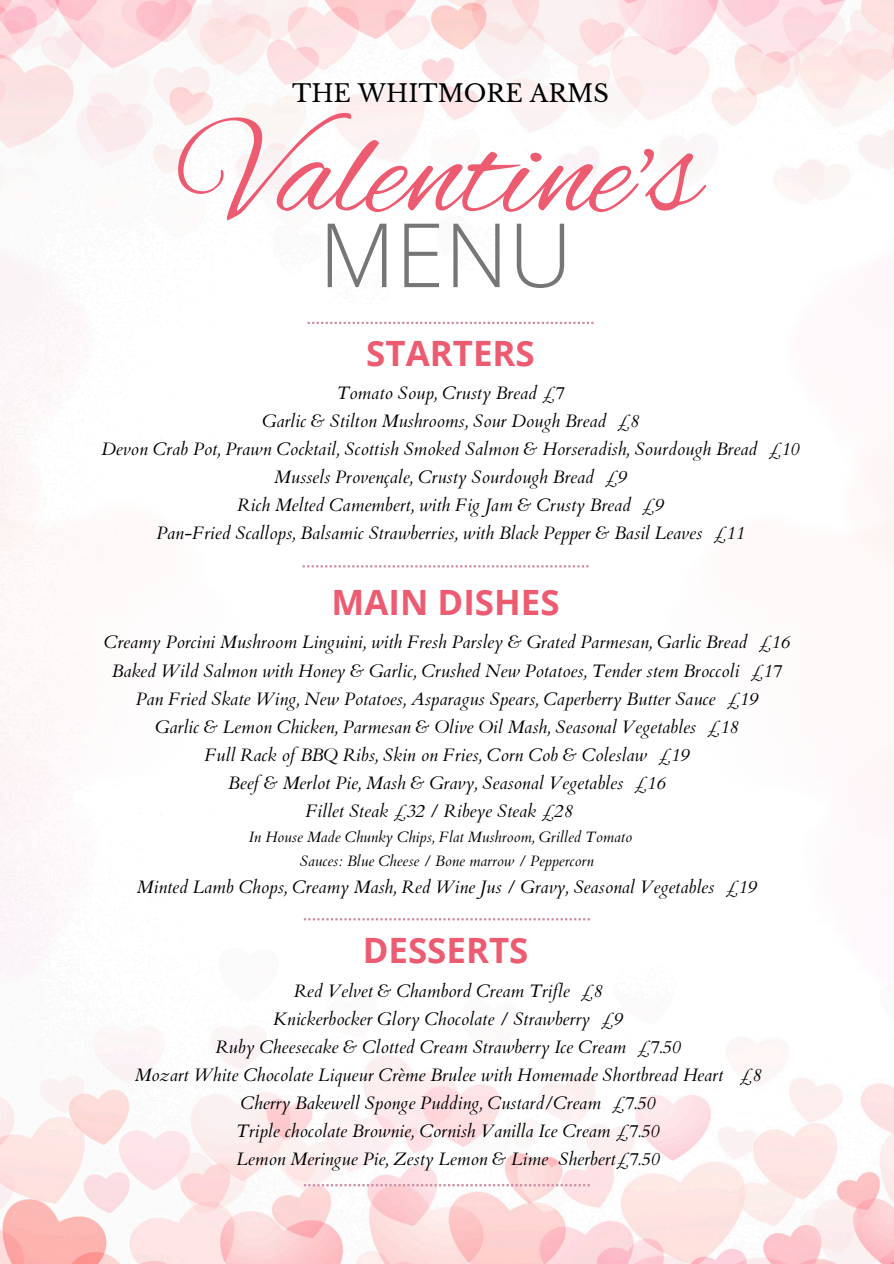
<style>
.page{position:relative;width:894px;height:1264px;background:#fff}
.page>*{position:absolute;margin:0;border:0;box-sizing:border-box;transform-origin:0 0}
.t1{font:140.85px "Alex Brush";color:#ed5b71}
.t2{font:300 88.8px "Open Sans";color:#767676}
.t3{font:700 34.8px "Open Sans";color:#ed5b71}
.t4{font:24px "Libre Baskerville";color:#000}
.t5{font:italic 18px "Cardo";color:#000}
.t6{font:italic 15px "Cardo";color:#000}
</style>
<div class="page">
<img style="left:0;top:0;width:893px;height:1263px">
<img style="left:569px;top:128px;width:324px;height:1007px">
<img style="left:0;top:119px;width:334px;height:1025px">
<svg style="left:302px;top:565px;width:286px;height:2px"></svg>
<svg style="left:307px;top:322px;width:286px;height:2px"></svg>
<svg style="left:304px;top:918px;width:285px;height:2px"></svg>
<svg style="left:304px;top:1184px;width:285px;height:2px"></svg>
<p class="t4" style="left:292px;top:78px;width:318px">THE WHITMORE ARMS</p>
<h1 class="t1" style="left:181px;top:94px;width:519px">Valentine's</h1>
<h4 class="t2" style="left:318px;top:192px;width:255px">MENU</h4>
<p class="t3" style="left:366px;top:328px;width:170px">STARTERS</p>
<p class="t5" style="left:336px;top:381px;width:229px">Tomato Soup, Crusty Bread £7</p>
<h2 class="t5" style="left:262px;top:409px;width:378px">Garlic &amp; Stilton Mushrooms, Sour Dough Bread £8</h2>
<p class="t5" style="left:102px;top:437px;width:699px">Devon Crab Pot, Prawn Cocktail, Scottish Smoked Salmon &amp; Horseradish, Sourdough Bread £10</p>
<h3 class="t5" style="left:274px;top:465px;width:354px">Mussels Provençale, Crusty Sourdough Bread £9</h3>
<p class="t5" style="left:237px;top:493px;width:428px">Rich Melted Camembert, with Fig Jam &amp; Crusty Bread £9</p>
<p class="t5" style="left:156px;top:521px;width:589px">Pan-Fried Scallops, Balsamic Strawberries, with Black Pepper &amp; Basil Leaves £11</p>
<p class="t3" style="left:331px;top:578px;width:229px">MAIN DISHES</p>
<p class="t5" style="left:104px;top:630px;width:687px">Creamy Porcini Mushroom Linguini, with Fresh Parsley &amp; Grated Parmesan, Garlic Bread £16</p>
<p class="t5" style="left:112px;top:658px;width:671px">Baked Wild Salmon with Honey &amp; Garlic, Crushed New Potatoes, Tender stem Broccoli £17</p>
<p class="t5" style="left:136px;top:687px;width:623px">Pan Fried Skate Wing, New Potatoes, Asparagus Spears, Caperberry Butter Sauce £19</p>
<h3 class="t5" style="left:155px;top:715px;width:584px">Garlic &amp; Lemon Chicken, Parmesan &amp; Olive Oil Mash, Seasonal Vegetables £18</h3>
<p class="t5" style="left:204px;top:743px;width:486px">Full Rack of BBQ Ribs, Skin on Fries, Corn Cob &amp; Coleslaw £19</p>
<p class="t5" style="left:228px;top:771px;width:438px">Beef &amp; Merlot Pie, Mash &amp; Gravy, Seasonal Vegetables £16</p>
<p class="t5" style="left:305px;top:799px;width:269px">Fillet Steak £32 / Ribeye Steak £28</p>
<p class="t6" style="left:249px;top:827px;width:384px">In House Made Chunky Chips, Flat Mushroom, Grilled Tomato</p>
<p class="t6" style="left:300px;top:850px;width:295px">Sauces: Blue Cheese / Bone marrow / Peppercorn</p>
<p class="t5" style="left:137px;top:874px;width:621px">Minted Lamb Chops, Creamy Mash, Red Wine Jus / Gravy, Seasonal Vegetables £19</p>
<p class="t3" style="left:362px;top:926px;width:167px">DESSERTS</p>
<p class="t5" style="left:293px;top:978px;width:310px">Red Velvet &amp; Chambord Cream Trifle £8</p>
<p class="t5" style="left:273px;top:1006px;width:351px">Knickerbocker Glory Chocolate / Strawberry £9</p>
<p class="t5" style="left:215px;top:1034px;width:466px">Ruby Cheesecake &amp; Clotted Cream Strawberry Ice Cream £7.50</p>
<p class="t5" style="left:135px;top:1063px;width:628px">Mozart White Chocolate Liqueur Crème Brulee with Homemade Shortbread Heart £8</p>
<p class="t5" style="left:240px;top:1091px;width:416px">Cherry Bakewell Sponge Pudding, Custard/Cream £7.50</p>
<h3 class="t5" style="left:236px;top:1119px;width:424px">Triple chocolate Brownie, Cornish Vanilla Ice Cream £7.50</h3>
<p class="t5" style="left:236px;top:1147px;width:424px">Lemon Meringue Pie, Zesty Lemon &amp; Lime Sherbert£7.50</p>
</div>
